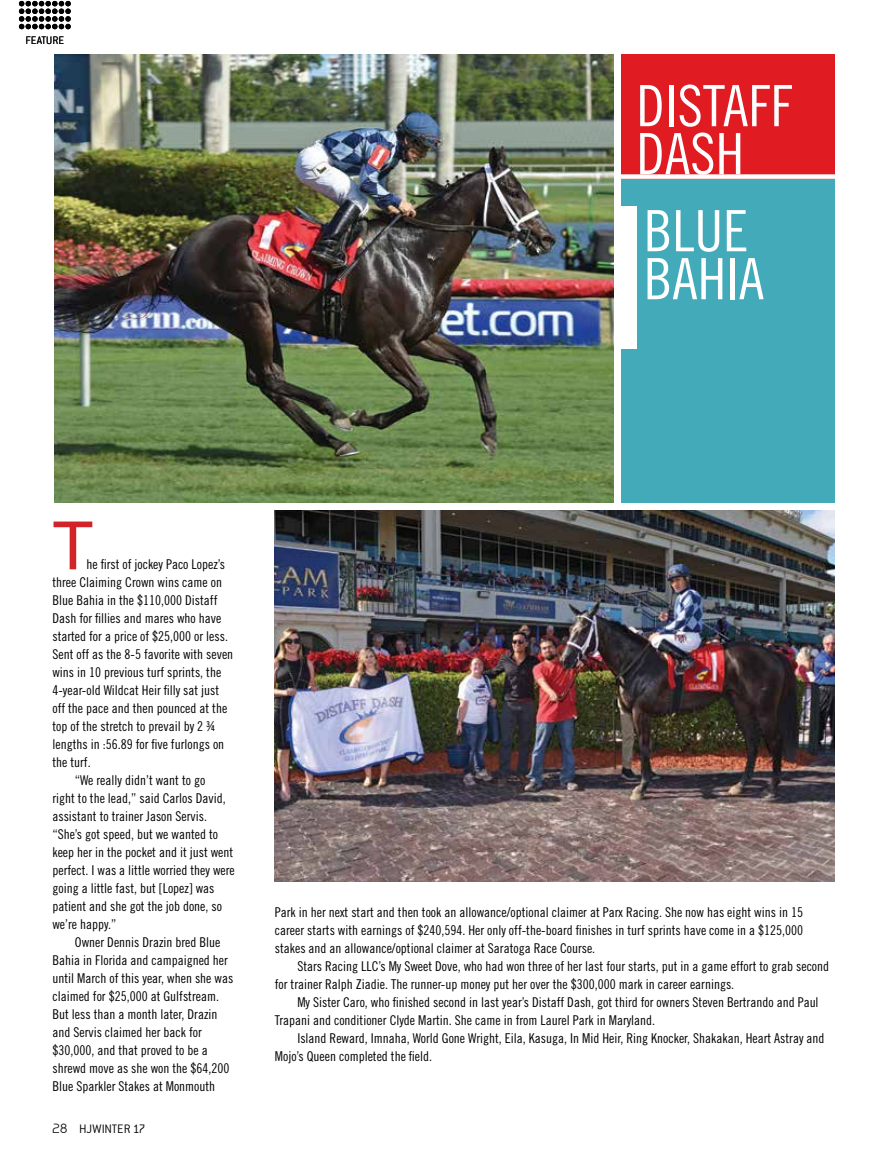
<style>
.page{position:relative;width:885px;height:1161px;background:#fff}
.page>*{position:absolute;margin:0;border:0;box-sizing:border-box;transform-origin:0 0}
.t1{font:66.6px "Helvetica";color:#d2232a}
.t2{font:57px/48px "Trade Gothic Cond Eighteen";color:#fff}
.t3{font:13.5px/18px "Trade Gothic Cond Eighteen";color:#000}
.t4{font:300 13.5px "Conduit ITC";color:#000}
.t5{font:300 12px "Conduit ITC";color:#000}
.s1{font-family:"Base 4";font-weight:400;font-size:10.5px}
</style>
<div class="page">
<img style="left:54px;top:54px;width:559px;height:448px">
<img style="left:275px;top:510px;width:559px;height:372px">
<div style="left:621px;top:177px;width:213px;height:325px;background:#42aab9"></div>
<div style="left:621px;top:54px;width:213px;height:125px;background:#e11b22"></div>
<div style="left:618px;top:174px;width:226px;height:5px;background:#fff"></div>
<div style="left:621px;top:207px;width:15px;height:142px;background:#fff"></div>
<svg style="left:19px;top:1px;width:52px;height:28px"></svg>
<p class="t5" style="left:25px;top:33px;width:40px">FEATURE</p>
<h2 class="t2" style="left:636px;top:81px;width:158px">DISTAFF<br>DASH</h2>
<h2 class="t2" style="left:643px;top:206px;width:122px">BLUE<br>BAHIA</h2>
<h1 class="t1" style="left:52px;top:495px;width:42px">T</h1>
<p class="t3" style="left:86px;top:555px;width:140px">he first of jockey Paco Lopez’s</p>
<p class="t3" style="left:52px;top:573px;width:171px">three Claiming Crown wins came on</p>
<p class="t3" style="left:52px;top:591px;width:166px">Blue Bahia in the $110,000 Distaff</p>
<p class="t3" style="left:52px;top:609px;width:170px">Dash for fillies and mares who have</p>
<p class="t3" style="left:52px;top:627px;width:177px">started for a price of $25,000 or less.</p>
<p class="t3" style="left:52px;top:645px;width:182px">Sent off as the 8-5 favorite with seven</p>
<p class="t3" style="left:52px;top:663px;width:170px">wins in 10 previous turf sprints, the</p>
<p class="t3" style="left:52px;top:681px;width:168px">4-year-old Wildcat Heir filly sat just</p>
<p class="t3" style="left:52px;top:699px;width:176px">off the pace and then pounced at the</p>
<p class="t3" style="left:52px;top:717px;width:164px">top of the stretch to prevail by 2 ¾</p>
<p class="t3" style="left:52px;top:735px;width:173px">lengths in :56.89 for five furlongs on</p>
<p class="t3" style="left:52px;top:753px;width:40px">the turf.</p>
<p class="t3" style="left:75px;top:771px;width:132px">“We really didn’t want to go</p>
<p class="t3" style="left:52px;top:789px;width:175px">right to the lead,” said Carlos David,</p>
<p class="t3" style="left:52px;top:807px;width:156px">assistant to trainer Jason Servis.</p>
<p class="t3" style="left:52px;top:825px;width:167px">“She’s got speed, but we wanted to</p>
<p class="t3" style="left:52px;top:843px;width:182px">keep her in the pocket and it just went</p>
<p class="t3" style="left:52px;top:861px;width:184px">perfect. I was a little worried they were</p>
<p class="t3" style="left:52px;top:879px;width:163px">going a little fast, but [Lopez] was</p>
<p class="t3" style="left:52px;top:897px;width:171px">patient and she got the job done, so</p>
<p class="t3" style="left:52px;top:915px;width:65px">we’re happy.”</p>
<p class="t3" style="left:75px;top:933px;width:147px">Owner Dennis Drazin bred Blue</p>
<p class="t3" style="left:52px;top:951px;width:177px">Bahia in Florida and campaigned her</p>
<p class="t3" style="left:52px;top:969px;width:182px">until March of this year, when she was</p>
<p class="t3" style="left:52px;top:987px;width:168px">claimed for $25,000 at Gulfstream.</p>
<p class="t3" style="left:52px;top:1005px;width:166px">But less than a month later, Drazin</p>
<p class="t3" style="left:52px;top:1023px;width:151px">and Servis claimed her back for</p>
<p class="t3" style="left:52px;top:1041px;width:157px">$30,000, and that proved to be a</p>
<p class="t3" style="left:52px;top:1059px;width:178px">shrewd move as she won the $64,200</p>
<p class="t3" style="left:52px;top:1077px;width:164px">Blue Sparkler Stakes at Monmouth</p>
<p class="t4" style="left:52px;top:1122px;width:94px"><span class="s1">28</span> HJWINTER 17</p>
<p class="t3" style="left:275px;top:903px;width:529px;text-align:justify">Park in her next start and then took an allowance/optional claimer at Parx Racing. She now has eight wins in 15 career starts with earnings of $240,594. Her only off-the-board finishes in turf sprints have come in a $125,000 stakes and an allowance/optional claimer at Saratoga Race Course.</p>
<p class="t3" style="left:275px;top:957px;width:555px;text-indent:23px">Stars Racing LLC’s My Sweet Dove, who had won three of her last four starts, put in a game effort to grab second for trainer Ralph Ziadie. The runner-up money put her over the $300,000 mark in career earnings.</p>
<p class="t3" style="left:275px;top:993px;width:545px;text-indent:23px">My Sister Caro, who finished second in last year’s Distaff Dash, got third for owners Steven Bertrando and Paul<br>Trapani and conditioner Clyde Martin. She came in from Laurel Park in Maryland.</p>
<p class="t3" style="left:275px;top:1029px;width:551px;text-indent:23px">Island Reward, Imnaha, World Gone Wright, Eila, Kasuga, In Mid Heir, Ring Knocker, Shakakan, Heart Astray and<br>Mojo’s Queen completed the field.</p>
</div>
